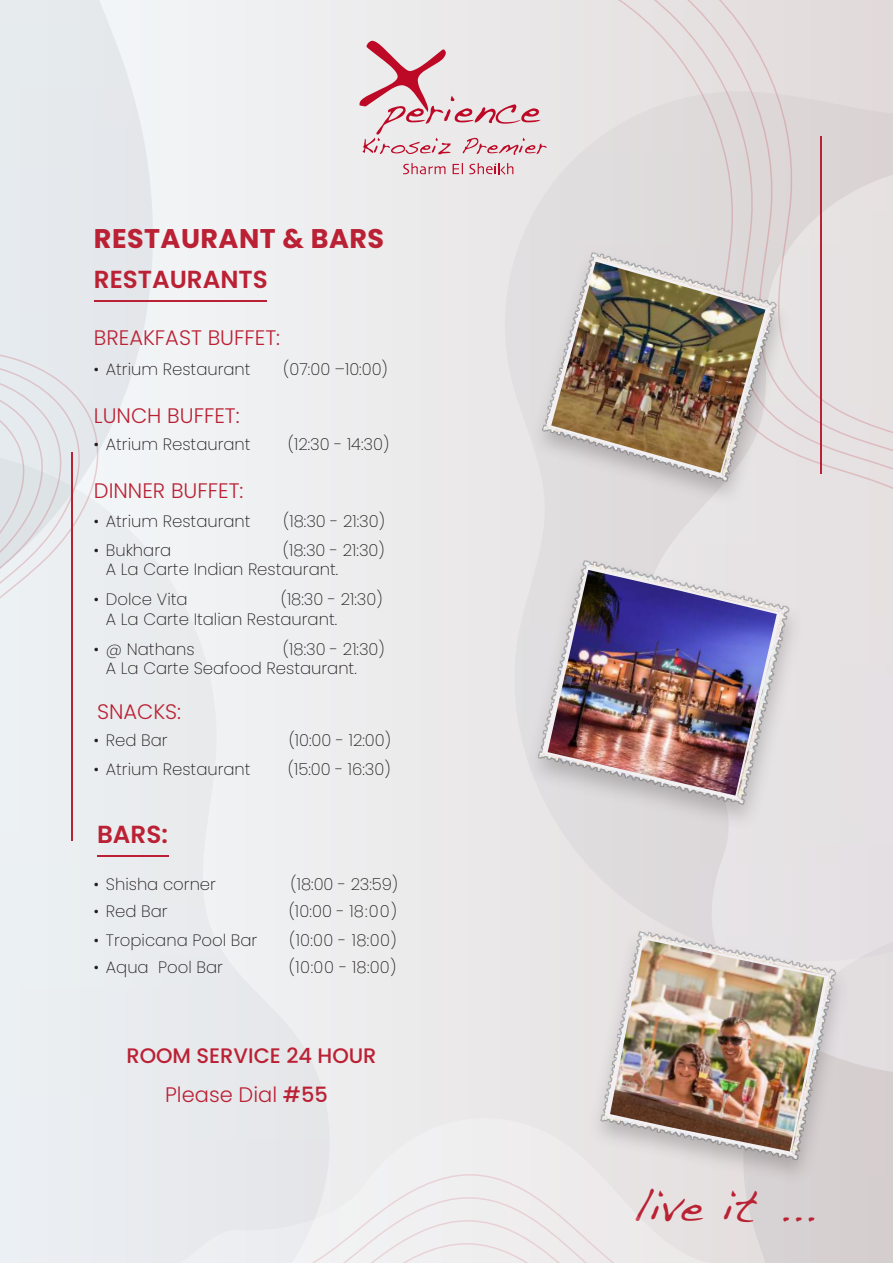
<style>
.page{position:relative;width:893px;height:1263px;background:#ebecee}
.page>*{position:absolute;margin:0;border:0;box-sizing:border-box;transform-origin:0 0}
.t1{font:46.35px "Handwriting Dakota";color:#b92233}
.t2{font:700 27px "Poppins";letter-spacing:.02em;color:#bb2135}
.t3{font:600 24.6px "Poppins";color:#bb2135}
.t4{font:300 21px "Poppins";color:#bb2135}
.t5{font:500 21px "Poppins";color:#bb2135}
.t6{font:200 16.5px/19.5px "Poppins";color:#231f20}
.s1{font-weight:500}
</style>
<div class="page">
<svg style="left:507px;top:14px;width:109px;height:157px"></svg>
<svg style="left:72px;top:404px;width:26px;height:417px"></svg>
<svg style="left:72px;top:391px;width:19px;height:413px"></svg>
<svg style="left:0;top:354px;width:72px;height:244px"></svg>
<div style="left:616px;top:0;width:20px;height:171px;background:#e7e3e4"></div>
<div style="left:636px;top:0;width:19px;height:171px;background:#e7e2e3"></div>
<div style="left:655px;top:0;width:20px;height:171px;background:#e6e1e2"></div>
<div style="left:675px;top:0;width:218px;height:478px;background:#e2dbdb"></div>
<svg style="left:825px;top:1237px;width:54px;height:26px"></svg>
<hr style="left:71px;top:452px;width:1px;height:388px;background:#b92233">
<hr style="left:821px;top:136px;width:1px;height:338px;background:#b92233">
<svg style="left:312px;top:1191px;width:513px;height:72px"></svg>
<img style="left:403px;top:171px;width:475px;height:307px">
<svg style="left:546px;top:258px;width:223px;height:219px;fill:#dfdbdd"></svg>
<img style="left:551px;top:262px;width:214px;height:211px">
<svg style="left:542px;top:566px;width:239px;height:234px;fill:#e0dee0"></svg>
<img style="left:548px;top:570px;width:229px;height:225px">
<img style="left:411px;top:858px;width:482px;height:379px">
<svg style="left:605px;top:937px;width:223px;height:218px;fill:#e2dede"></svg>
<img style="left:610px;top:939px;width:214px;height:212px">
<hr style="left:94px;top:300px;width:173px;height:2px;background:#bb2135">
<hr style="left:98px;top:855px;width:71px;height:2px;background:#bb2135">
<svg style="left:452px;top:163px;width:11px;height:11px"></svg>
<svg style="left:403px;top:163px;width:43px;height:11px"></svg>
<svg style="left:359px;top:41px;width:188px;height:114px"></svg>
<svg style="left:469px;top:163px;width:44px;height:12px"></svg>
<h2 class="t2" style="left:94px;top:223px;width:292px">RESTAURANT &amp; BARS</h2>
<h3 class="t3" style="left:94px;top:266px;width:175px">RESTAURANTS</h3>
<p class="t4" style="left:94px;top:326px;width:188px">BREAKFAST BUFFET:</p>
<p class="t6" style="left:94px;top:360px;width:158px">• Atrium Restaurant</p>
<p class="t6" style="left:283px;top:360px;width:106px">(07:00 –10:00)</p>
<p class="t4" style="left:94px;top:404px;width:147px">LUNCH BUFFET:</p>
<p class="t6" style="left:94px;top:435px;width:158px">• Atrium Restaurant</p>
<p class="t6" style="left:288px;top:435px;width:103px">(12:30 - 14:30)</p>
<p class="t4" style="left:94px;top:479px;width:151px">DINNER BUFFET:</p>
<p class="t6" style="left:94px;top:511px;width:158px">• Atrium Restaurant</p>
<p class="t6" style="left:283px;top:511px;width:103px">(18:30 - 21:30)</p>
<p class="t6" style="left:94px;top:540px;width:79px">• Bukhara</p>
<p class="t6" style="left:106px;top:540px;width:280px;text-indent:177px">(18:30 - 21:30)<br>A La Carte Indian Restaurant.</p>
<p class="t6" style="left:94px;top:589px;width:95px">• Dolce Vita</p>
<p class="t6" style="left:106px;top:589px;width:278px;text-indent:175px">(18:30 - 21:30)<br>A La Carte Italian Restaurant.</p>
<p class="t6" style="left:94px;top:639px;width:102px">• @ Nathans</p>
<p class="t6" style="left:106px;top:639px;width:280px;text-indent:177px">(18:30 - 21:30)<br>A La Carte Seafood Restaurant.</p>
<p class="t4" style="left:97px;top:699px;width:86px">SNACKS:</p>
<p class="t6" style="left:94px;top:731px;width:75px">• Red Bar</p>
<p class="t6" style="left:289px;top:731px;width:104px">(10:00 - 12:00)</p>
<p class="t6" style="left:94px;top:759px;width:158px">• Atrium Restaurant</p>
<p class="t6" style="left:288px;top:759px;width:104px">(15:00 - 16:30)</p>
<h3 class="t3" style="left:97px;top:820px;width:72px">BARS:</h3>
<p class="t6" style="left:94px;top:875px;width:124px">• Shisha corner</p>
<p class="t6" style="left:291px;top:875px;width:109px">(18:00 - 23:59)</p>
<p class="t6" style="left:94px;top:902px;width:75px">• Red Bar</p>
<p class="t6" style="left:289px;top:902px;width:110px">(10:00 - 18:00)</p>
<p class="t6" style="left:94px;top:930px;width:165px">• Tropicana Pool Bar</p>
<p class="t6" style="left:289px;top:930px;width:109px">(10:00 - 18:00)</p>
<p class="t6" style="left:94px;top:957px;width:131px">• Aqua Pool Bar</p>
<p class="t6" style="left:289px;top:957px;width:109px">(10:00 - 18:00)</p>
<p class="t5" style="left:126px;top:1043px;width:252px">ROOM SERVICE 24 HOUR</p>
<p class="t4" style="left:165px;top:1082px;width:164px">Please Dial <span class="s1">#55</span></p>
<h1 class="t1" style="left:635px;top:1178px;width:181px">live it ...</h1>
</div>
